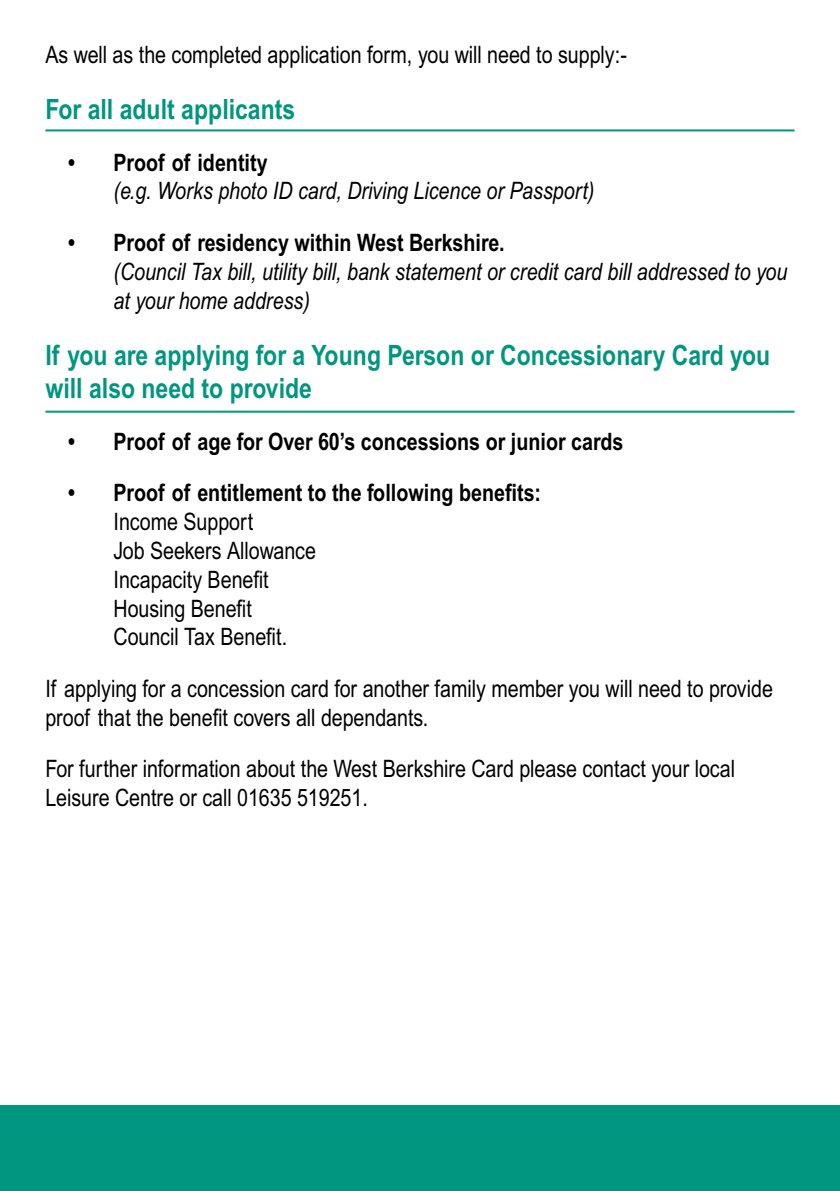
<style>
.page{position:relative;width:840px;height:1191px;background:#fff}
.page>*{position:absolute;margin:0;border:0;box-sizing:border-box;transform-origin:0 0}
.t1{font:700 28px/33.6px "Arial Narrow MT Std";color:#00967f}
.t2{font:24px/28.8px "Arial Narrow MT Std";color:#000}
.t3{font:700 24px "Arial Narrow MT Std";color:#000}
.t4{font:italic 24px/28.8px "Arial Narrow MT Std";color:#000}
</style>
<div class="page">
<div style="left:0;top:1106px;width:839px;height:85px;background:#00967f"></div>
<hr style="left:45px;top:129px;width:749px;height:2px;background:#00967f">
<hr style="left:45px;top:411px;width:749px;height:2px;background:#00967f">
<p class="t2" style="left:45px;top:40px;width:582px">As well as the completed application form, you will need to supply:-</p>
<p class="t1" style="left:45px;top:92px;width:251px">For all adult applicants</p>
<p class="t3" style="left:68px;top:148px;width:201px">• Proof of identity</p>
<p class="t4" style="left:113px;top:176px;width:482px">(e.g. Works photo ID card, Driving Licence or Passport)</p>
<p class="t3" style="left:68px;top:228px;width:438px">• Proof of residency within West Berkshire.</p>
<p class="t4" style="left:113px;top:257px;width:675px">(Council Tax bill, utility bill, bank statement or credit card bill addressed to you at your home address)</p>
<p class="t1" style="left:45px;top:338px;width:726px">If you are applying for a Young Person or Concessionary Card you will also need to provide</p>
<p class="t3" style="left:68px;top:427px;width:556px">• Proof of age for Over 60’s concessions or junior cards</p>
<p class="t3" style="left:68px;top:478px;width:474px">• Proof of entitlement to the following benefits:</p>
<p class="t2" style="left:113px;top:507px;width:204px">Income Support<br>Job Seekers Allowance<br>Incapacity Benefit<br>Housing Benefit<br>Council Tax Benefit.</p>
<p class="t2" style="left:45px;top:674px;width:728px">If applying for a concession card for another family member you will need to provide proof that the benefit covers all dependants.</p>
<p class="t2" style="left:45px;top:754px;width:690px">For further information about the West Berkshire Card please contact your local<br>Leisure Centre or call 01635 519251.</p>
</div>
